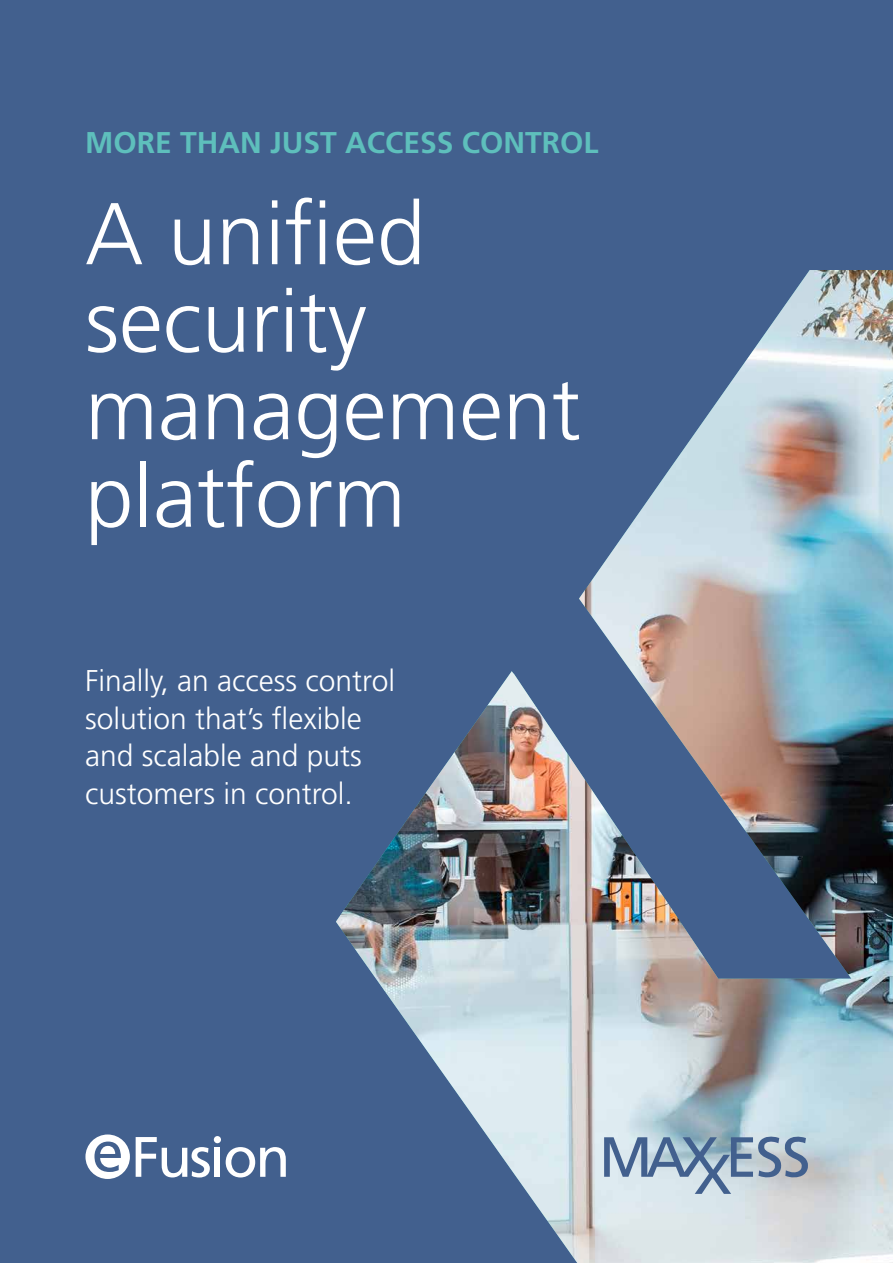
<style>
.page{position:relative;width:893px;height:1263px;background:#42608e}
.page>*{position:absolute;margin:0;border:0;box-sizing:border-box;transform-origin:0 0}
.t1{font:300 87.45px/87.4px "Frutiger";color:#fff}
.t2{font:300 30px/37.5px "Frutiger";color:#fff}
.t3{font:700 30px "Frutiger";color:#5ebfbc}
</style>
<div class="page">
<img style="left:336px;top:270px;width:557px;height:993px">
<svg style="left:604px;top:1136px;width:204px;height:58px;background:#a0b3c5"></svg>
<div style="left:85px;top:1134px;width:45px;height:45px;background:#fff;border-radius:50%"></div>
<div style="left:214px;top:1136px;width:7px;height:7px;background:#fff;border-radius:50%"></div>
<svg style="left:94px;top:1141px;width:27px;height:31px"></svg>
<svg style="left:136px;top:1137px;width:74px;height:40px"></svg>
<div style="left:215px;top:1148px;width:5px;height:29px;background:#fff"></div>
<svg style="left:226px;top:1147px;width:60px;height:30px"></svg>
<p class="t3" style="left:85px;top:125px;width:515px">MORE THAN JUST ACCESS CONTROL</p>
<h1 class="t1" style="left:85px;top:190px;width:497px">A unified security management platform</h1>
<p class="t2" style="left:85px;top:662px;width:312px">Finally, an access control solution that’s flexible and scalable and puts customers in control.</p>
</div>
